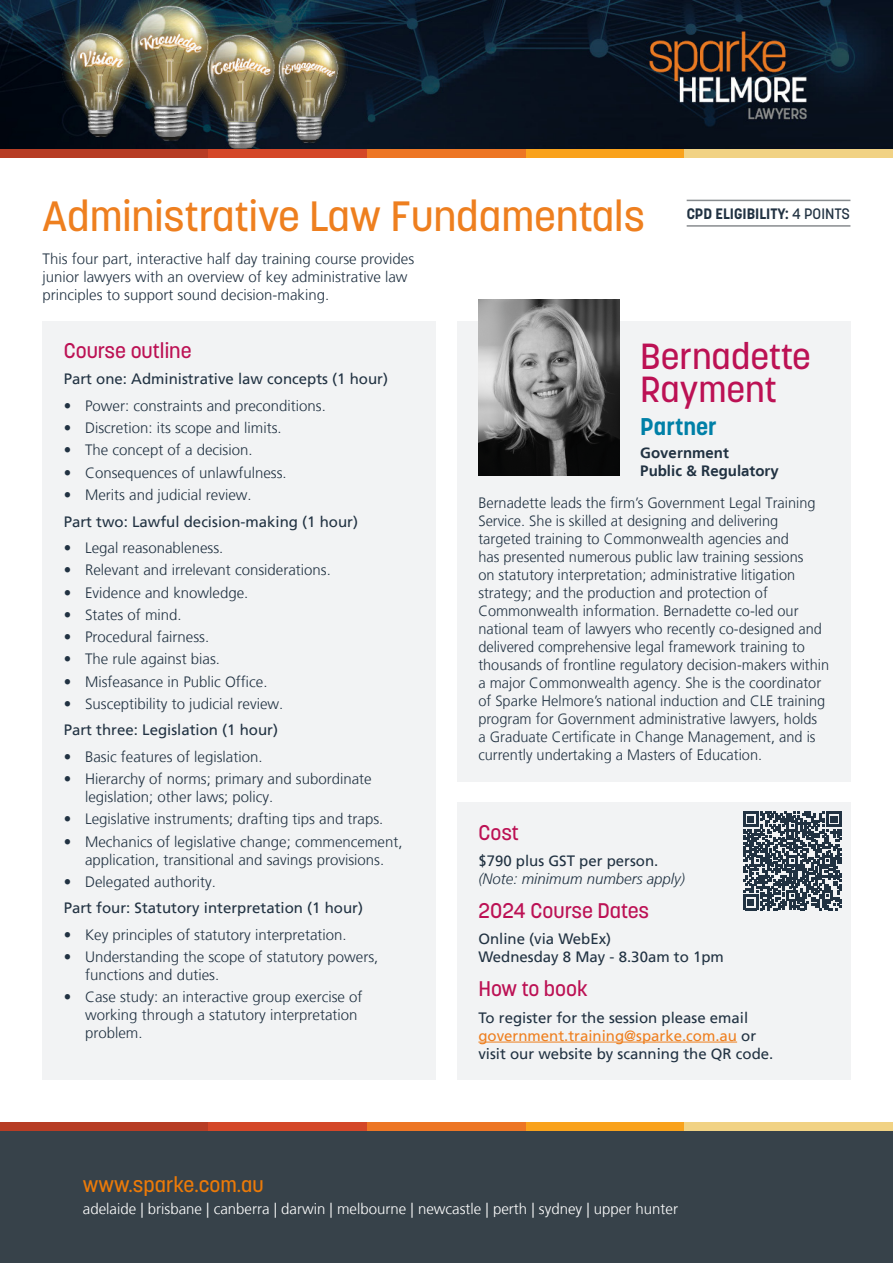
<style>
.page{position:relative;width:893px;height:1263px;background:#fff}
.page>*{position:absolute;margin:0;border:0;box-sizing:border-box;transform-origin:0 0}
.t1{font:500 42px "Korolev";color:#ee7f1f}
.Name{font:500 36px/33px "Korolev";color:#bc1154}
.t2{font:700 24px "Korolev";color:#0080a7}
.Head_2{font:500 21px "Korolev";color:#bc1154}
.t3{font:500 21px "Korolev";color:#ec7a08}
.Body{font:300 15px/18px "Frutiger LT";color:#213242}
.Subhead_1{font:15px/18px "Frutiger LT";color:#213242}
.t4{font:300 15px "Frutiger LT";color:#fff}
.Subhead_1-2{font:italic 300 15px/18px "Frutiger LT";color:#213242}
.t5{font:700 15px/18px "Frutiger LT";color:#213242}
.t6{font:700 15px "Korolev";color:#213242}
.s1{font-weight:500}
.s2{font-weight:400;font-style:normal}
.s3{color:#ee7f1f}
</style>
<div class="page">
<img style="left:0;top:0;width:893px;height:149px">
<div style="left:0;top:1130px;width:893px;height:133px;background:#37424a"></div>
<div style="left:0;top:1122px;width:209px;height:8px;background:#b73d25"></div>
<div style="left:209px;top:1122px;width:158px;height:8px;background:#d44728"></div>
<div style="left:367px;top:1122px;width:159px;height:8px;background:#ed7625"></div>
<div style="left:526px;top:1122px;width:159px;height:8px;background:#f9a21c"></div>
<div style="left:685px;top:1122px;width:208px;height:8px;background:#f1d284"></div>
<div style="left:0;top:149px;width:209px;height:8px;background:#b73d25"></div>
<div style="left:209px;top:149px;width:158px;height:8px;background:#d44728"></div>
<div style="left:367px;top:149px;width:159px;height:8px;background:#ed7625"></div>
<div style="left:526px;top:149px;width:159px;height:8px;background:#f9a21c"></div>
<div style="left:685px;top:149px;width:208px;height:8px;background:#f1d284"></div>
<div style="left:43px;top:321px;width:393px;height:759px;background:#f2f3f4"></div>
<div style="left:457px;top:803px;width:393px;height:277px;background:#f2f3f4"></div>
<hr style="left:478px;top:1042px;width:259px;height:1px;background:#ee7f1f">
<hr style="left:687px;top:225px;width:163px;height:2px;background:#888c8f">
<hr style="left:687px;top:200px;width:163px;height:1px;background:#888c8f">
<div style="left:457px;top:321px;width:393px;height:460px;background:#f2f3f4"></div>
<img style="left:478px;top:300px;width:141px;height:175px">
<svg style="left:743px;top:811px;width:99px;height:99px"></svg>
<p class="t1" style="left:43px;top:190px;width:604px">Administrative Law Fundamentals</p>
<p class="Body" style="left:43px;top:250px;width:373px">This four part, interactive half day training course provides junior lawyers with an overview of key administrative law principles to support sound decision-making.</p>
<p class="t6" style="left:687px;top:204px;width:165px">CPD ELIGIBILITY: <span class="s1">4 POINTS</span></p>
<p class="Head_2" style="left:64px;top:337px;width:129px">Course outline</p>
<p class="Subhead_1" style="left:64px;top:370px;width:326px">Part one: Administrative law concepts (1 hour)</p>
<p class="Body" style="left:64px;top:397px;width:264px">• Power: constraints and preconditions.</p>
<p class="Body" style="left:64px;top:419px;width:219px">• Discretion: its scope and limits.</p>
<p class="Body" style="left:64px;top:441px;width:190px">• The concept of a decision.</p>
<p class="Body" style="left:64px;top:464px;width:224px">• Consequences of unlawfulness.</p>
<p class="Body" style="left:64px;top:486px;width:189px">• Merits and judicial review.</p>
<p class="Subhead_1" style="left:64px;top:512px;width:296px">Part two: Lawful decision-making (1 hour)</p>
<p class="Body" style="left:64px;top:539px;width:161px">• Legal reasonableness.</p>
<p class="Body" style="left:64px;top:561px;width:269px">• Relevant and irrelevant considerations.</p>
<p class="Body" style="left:64px;top:583px;width:186px">• Evidence and knowledge.</p>
<p class="Body" style="left:64px;top:606px;width:119px">• States of mind.</p>
<p class="Body" style="left:64px;top:628px;width:147px">• Procedural fairness.</p>
<p class="Body" style="left:64px;top:650px;width:158px">• The rule against bias.</p>
<p class="Body" style="left:64px;top:672px;width:205px">• Misfeasance in Public Office.</p>
<p class="Body" style="left:64px;top:695px;width:221px">• Susceptibility to judicial review.</p>
<p class="Subhead_1" style="left:64px;top:721px;width:216px">Part three: Legislation (1 hour)</p>
<p class="Body" style="left:64px;top:748px;width:200px">• Basic features of legislation.</p>
<p class="Body" style="left:85px;top:770px;width:288px;text-indent:-21px">• Hierarchy of norms; primary and subordinate legislation; other laws; policy.</p>
<p class="Body" style="left:64px;top:810px;width:321px">• Legislative instruments; drafting tips and traps.</p>
<p class="Body" style="left:64px;top:833px;width:340px;text-align:center">• Mechanics of legislative change; commencement, application, transitional and savings provisions.</p>
<p class="Body" style="left:64px;top:873px;width:154px">• Delegated authority.</p>
<p class="Subhead_1" style="left:64px;top:899px;width:301px">Part four: Statutory interpretation (1 hour)</p>
<p class="Body" style="left:64px;top:926px;width:284px">• Key principles of statutory interpretation.</p>
<p class="Body" style="left:85px;top:948px;width:295px;text-indent:-21px">• Understanding the scope of statutory powers, functions and duties.</p>
<p class="Body" style="left:85px;top:988px;width:279px;text-indent:-21px">• Case study: an interactive group exercise of working through a statutory interpretation problem.</p>
<p class="t3" style="left:83px;top:1171px;width:182px">www.sparke.com.au</p>
<p class="Name" style="left:640px;top:340px;width:172px">Bernadette<br>Rayment</p>
<p class="t2" style="left:640px;top:412px;width:78px">Partner</p>
<p class="t5" style="left:640px;top:443px;width:140px">Government<br>Public &amp; Regulatory</p>
<p class="Body" style="left:478px;top:494px;width:352px">Bernadette leads the firm’s Government Legal Training Service. She is skilled at designing and delivering targeted training to Commonwealth agencies and<br>has presented numerous public law training sessions<br>on statutory interpretation; administrative litigation strategy; and the production and protection of Commonwealth information. Bernadette co-led our national team of lawyers who recently co-designed and delivered comprehensive legal framework training to thousands of frontline regulatory decision-makers within a major Commonwealth agency. She is the coordinator of Sparke Helmore’s national induction and CLE training program for Government administrative lawyers, holds<br>a Graduate Certificate in Change Management, and is currently undertaking a Masters of Education.</p>
<p class="Head_2" style="left:478px;top:819px;width:42px">Cost</p>
<p class="Subhead_1-2" style="left:478px;top:852px;width:208px"><span class="s2">$790 plus GST per person. </span>(Note: minimum numbers apply)</p>
<p class="Head_2" style="left:478px;top:897px;width:172px">2024 Course Dates</p>
<p class="Subhead_1" style="left:478px;top:930px;width:247px">Online (via WebEx)<br>Wednesday 8 May - 8.30am to 1pm</p>
<p class="Head_2" style="left:478px;top:975px;width:111px">How to book</p>
<p class="Subhead_1" style="left:478px;top:1008px;width:297px">To register for the session please email <span class="s3">government.training@sparke.com.au</span> or visit our website by scanning the QR code.</p>
<p class="t4" style="left:83px;top:1200px;width:597px">adelaide | brisbane | canberra | darwin | melbourne | newcastle | perth | sydney | upper hunter</p>
</div>
